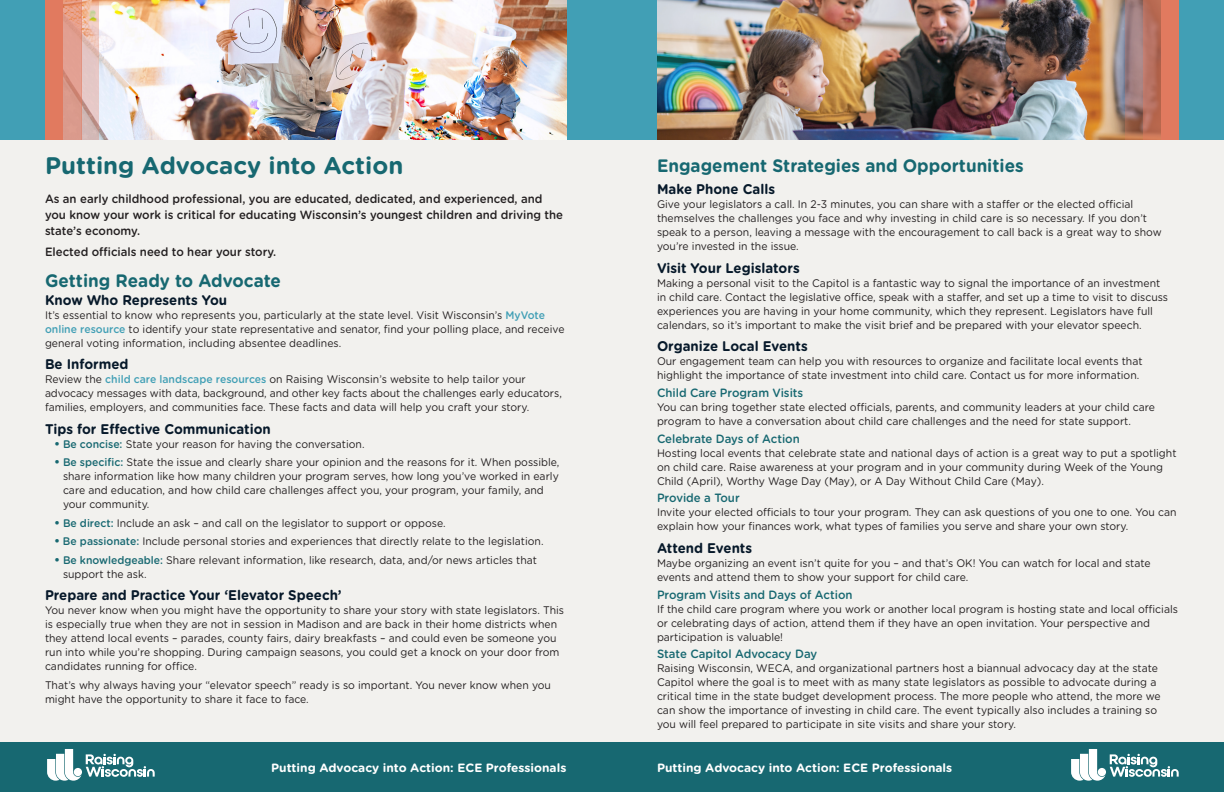
<style>
.page{position:relative;width:1224px;height:792px;background:#f2f1ee}
.page>*{position:absolute;margin:0;border:0;box-sizing:border-box;transform-origin:0 0}
.t1{font:700 24px "Gotham Rounded";color:#176871}
.t2{font:700 18px "Gotham Rounded";color:#176871;scale:.95 1}
.t3{font:700 14px "Gotham Rounded";color:#07192a;scale:.95 1}
.t4{font:500 12px/16px "Gotham Rounded";color:#231f20;scale:.95 1}
.t5{font:500 12px "Gotham Rounded";color:#176871;scale:.95 1}
.t6{font:700 12px "Gotham Rounded";color:#fff}
.t7{font:11px/14px "Gotham Rounded";color:#231f20;scale:.95 1}
.s1{font-weight:500;color:#419fb5}
.s2{font-weight:700;font-size:12px;color:#176871}
.s3{font-weight:500;color:#176871}
</style>
<div class="page">
<div style="left:0;top:742px;width:1224px;height:50px;background:#176871"></div>
<div style="left:0;top:0;width:621px;height:140px;background:#419fb5"></div>
<div style="left:603px;top:0;width:621px;height:140px;background:#419fb5"></div>
<img style="left:99px;top:0;width:468px;height:140px">
<img style="left:657px;top:0;width:468px;height:140px">
<div style="left:45px;top:0;width:18px;height:140px;background:#e17a5f"></div>
<svg style="left:63px;top:0;width:18px;height:140px;background:#de9a8a"></svg>
<svg style="left:81px;top:0;width:18px;height:140px;background:#e1bcb2"></svg>
<div style="left:1161px;top:0;width:18px;height:140px;background:#e17a5f"></div>
<svg style="left:1143px;top:0;width:18px;height:140px;background:#b76e5b"></svg>
<svg style="left:1125px;top:0;width:18px;height:140px;background:#9d7976"></svg>
<svg style="left:47px;top:749px;width:108px;height:32px"></svg>
<svg style="left:1071px;top:749px;width:108px;height:32px"></svg>
<p class="t1" style="left:45px;top:148px;width:360px">Putting Advocacy into Action</p>
<p class="t2" style="left:657px;top:152px;width:388px">Engagement Strategies and Opportunities</p>
<p class="t3" style="left:657px;top:179px;width:126px">Make Phone Calls</p>
<p class="t7" style="left:657px;top:197px;width:533px">Give your legislators a call. In 2-3 minutes, you can share with a staffer or the elected official themselves the challenges you face and why investing in child care is so necessary. If you don’t speak to a person, leaving a message with the encouragement to call back is a great way to show you’re invested in the issue.</p>
<p class="t3" style="left:657px;top:258px;width:152px">Visit Your Legislators</p>
<p class="t7" style="left:657px;top:276px;width:539px">Making a personal visit to the Capitol is a fantastic way to signal the importance of an investment in child care. Contact the legislative office, speak with a staffer, and set up a time to visit to discuss experiences you are having in your home community, which they represent. Legislators have full calendars, so it’s important to make the visit brief and be prepared with your elevator speech.</p>
<p class="t3" style="left:657px;top:336px;width:160px">Organize Local Events</p>
<p class="t7" style="left:657px;top:354px;width:513px">Our engagement team can help you with resources to organize and facilitate local events that highlight the importance of state investment into child care. Contact us for more information.</p>
<p class="t5" style="left:657px;top:384px;width:156px">Child Care Program Visits</p>
<p class="t7" style="left:657px;top:400px;width:526px">You can bring together state elected officials, parents, and community leaders at your child care program to have a conversation about child care challenges and the need for state support.</p>
<p class="t5" style="left:657px;top:430px;width:152px">Celebrate Days of Action</p>
<p class="t7" style="left:657px;top:445px;width:548px">Hosting local events that celebrate state and national days of action is a great way to put a spotlight on child care. Raise awareness at your program and in your community during Week of the Young<br>Child (April), Worthy Wage Day (May), or A Day Without Child Care (May).</p>
<p class="t5" style="left:657px;top:490px;width:89px">Provide a Tour</p>
<p class="t7" style="left:657px;top:505px;width:548px">Invite your elected officials to tour your program. They can ask questions of you one to one. You can explain how your finances work, what types of families you serve and share your own story.</p>
<p class="t3" style="left:657px;top:538px;width:102px">Attend Events</p>
<p class="t7" style="left:657px;top:555px;width:521px">Maybe organizing an event isn’t quite for you – and that’s OK! You can watch for local and state events and attend them to show your support for child care.</p>
<p class="t5" style="left:657px;top:586px;width:207px">Program Visits and Days of Action</p>
<p class="t7" style="left:657px;top:601px;width:550px">If the child care program where you work or another local program is hosting state and local officials or celebrating days of action, attend them if they have an open invitation. Your perspective and participation is valuable!</p>
<p class="t5" style="left:657px;top:645px;width:170px">State Capitol Advocacy Day</p>
<p class="t7" style="left:657px;top:661px;width:532px">Raising Wisconsin, WECA, and organizational partners host a biannual advocacy day at the state Capitol where the goal is to meet with as many state legislators as possible to advocate during a critical time in the state budget development process. The more people who attend, the more we can show the importance of investing in child care. The event typically also includes a training so you will feel prepared to participate in site visits and share your story.</p>
<p class="t4" style="left:45px;top:190px;width:547px">As an early childhood professional, you are educated, dedicated, and experienced, and you know your work is critical for educating Wisconsin’s youngest children and driving the state’s economy.</p>
<p class="t4" style="left:45px;top:243px;width:245px">Elected officials need to hear your story.</p>
<p class="t2" style="left:45px;top:267px;width:250px">Getting Ready to Advocate</p>
<p class="t3" style="left:45px;top:289px;width:193px">Know Who Represents You</p>
<p class="t7" style="left:45px;top:307px;width:548px">It’s essential to know who represents you, particularly at the state level. Visit Wisconsin’s <span class="s1">MyVote online resource</span> to identify your state representative and senator, find your polling place, and receive general voting information, including absentee deadlines.</p>
<p class="t3" style="left:45px;top:354px;width:90px">Be Informed</p>
<p class="t7" style="left:45px;top:372px;width:546px">Review the <span class="s1">child care landscape resources</span> on Raising Wisconsin’s website to help tailor your advocacy messages with data, background, and other key facts about the challenges early educators, families, employers, and communities face. These facts and data will help you craft your story.</p>
<p class="t3" style="left:45px;top:418px;width:239px">Tips for Effective Communication</p>
<p class="t7" style="left:54px;top:436px;width:328px"><span class="s2">•</span> <span class="s3">Be concise:</span> State your reason for having the conversation.</p>
<p class="t7" style="left:63px;top:455px;width:524px;text-indent:-9px"><span class="s2">•</span> <span class="s3">Be specific:</span> State the issue and clearly share your opinion and the reasons for it. When possible, share information like how many children your program serves, how long you’ve worked in early care and education, and how child care challenges affect you, your program, your family, and your community.</p>
<p class="t7" style="left:54px;top:515px;width:414px"><span class="s2">•</span> <span class="s3">Be direct:</span> Include an ask – and call on the legislator to support or oppose.</p>
<p class="t7" style="left:54px;top:534px;width:517px"><span class="s2">•</span> <span class="s3">Be passionate:</span> Include personal stories and experiences that directly relate to the legislation.</p>
<p class="t7" style="left:63px;top:552px;width:501px;text-indent:-9px"><span class="s2">•</span> <span class="s3">Be knowledgeable:</span> Share relevant information, like research, data, and/or news articles that support the ask.</p>
<p class="t3" style="left:45px;top:585px;width:314px">Prepare and Practice Your ‘Elevator Speech’</p>
<p class="t7" style="left:45px;top:603px;width:548px">You never know when you might have the opportunity to share your story with state legislators. This is especially true when they are not in session in Madison and are back in their home districts when they attend local events – parades, county fairs, dairy breakfasts – and could even be someone you run into while you’re shopping. During campaign seasons, you could get a knock on your door from candidates running for office.</p>
<p class="t7" style="left:45px;top:677px;width:534px">That’s why always having your “elevator speech” ready is so important. You never know when you might have the opportunity to share it face to face.</p>
<p class="t6" style="left:271px;top:759px;width:297px">Putting Advocacy into Action: ECE Professionals</p>
<p class="t6" style="left:657px;top:759px;width:297px">Putting Advocacy into Action: ECE Professionals</p>
</div>
